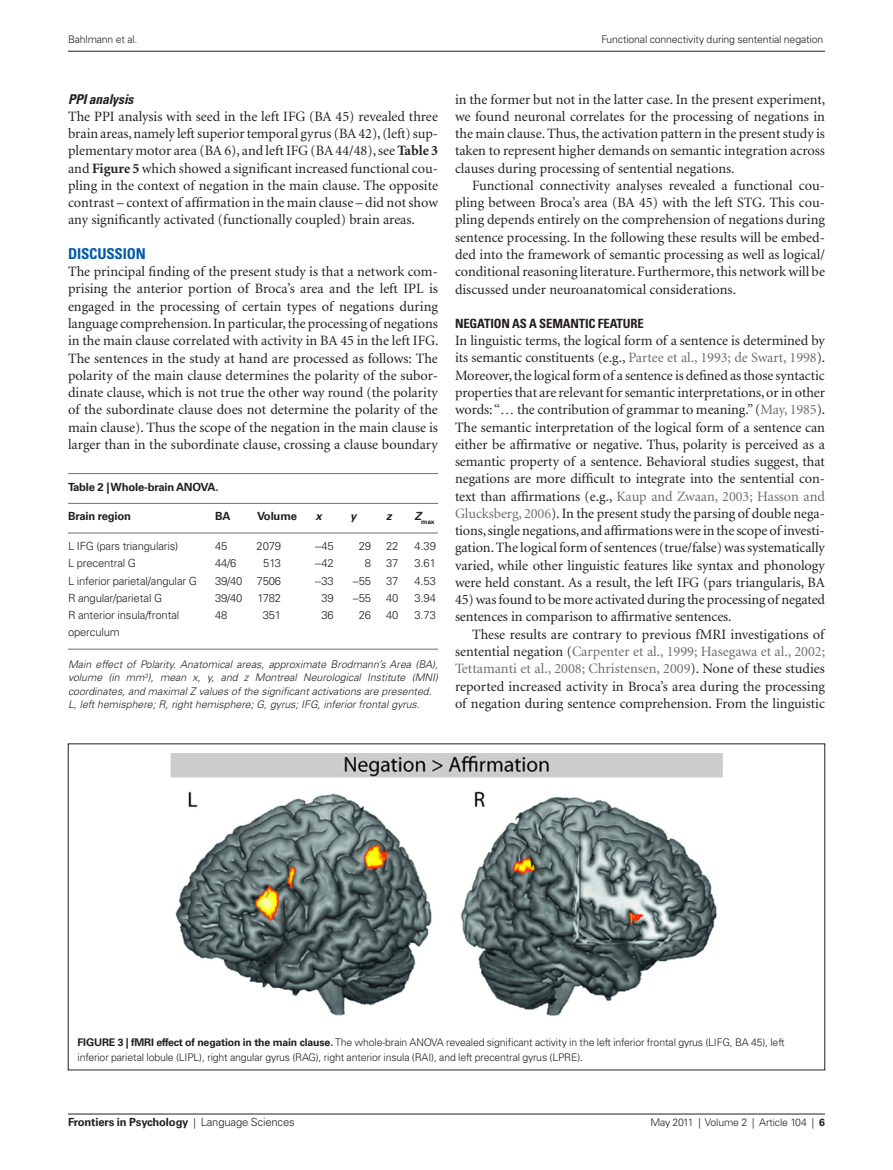
<style>
.page{position:relative;width:893px;height:1170px;background:#fff}
.page>*{position:absolute;margin:0;border:0;box-sizing:border-box;transform-origin:0 0}
.t1{font:700 condensed 15px "Univers";letter-spacing:-.01em;color:#015aaa}
.t2{font:14.25px/17.2px "Minion";letter-spacing:-.005em;color:#231f20;text-align:justify}
.t3{font:italic 700 condensed 13.5px "Univers";letter-spacing:-.01em;color:#231f20}
.t4{font:700 condensed 12.75px "Univers";letter-spacing:-.01em;color:#231f20}
.t5{font:300 11.25px "Univers";letter-spacing:-.015em;color:#231f20}
.t6{font:700 11.25px "Univers";letter-spacing:-.015em;color:#231f20}
.t7{font:italic 700 11.25px "Univers";color:#231f20}
.t8{font:300 10.5px/14.2px "Univers";letter-spacing:-.015em;color:#231f20}
.t9{font:italic 300 10.5px/13.5px "Univers";color:#231f20}
.t10{font:700 6.6px "Univers";color:#231f20}
.s1{font-weight:700}
.s2{color:#6c6d70}
.s3{font-weight:300;font-size:10.5px}
.s4{font-weight:300}
</style>
<div class="page">
<hr style="left:68px;top:473px;width:370px;height:1px;background:#6c6d70">
<hr style="left:68px;top:503px;width:370px;height:1px;background:#6c6d70">
<hr style="left:68px;top:532px;width:370px;height:1px;background:#6c6d70">
<hr style="left:68px;top:648px;width:370px;height:1px;background:#6c6d70">
<img style="left:170px;top:753px;width:553px;height:262px">
<hr style="left:68px;top:51px;width:757px;height:1px;background:#231f20">
<hr style="left:68px;top:1113px;width:757px;height:1px;background:#231f20">
<p class="t8" style="left:68px;top:32px;width:71px">Bahlmann et al.</p>
<p class="t8" style="left:601px;top:32px;width:223px">Functional connectivity during sentential negation</p>
<p class="t3" style="left:68px;top:90px;width:67px">PPI analysis</p>
<p class="t2" style="left:68px;top:108px;width:372px">The PPI analysis with seed in the left IFG (BA 45) revealed three brain areas, namely left superior temporal gyrus (BA 42), (left) sup&shy;plementary motor area (BA 6), and left IFG (BA 44/48), see <span class="s1">Table 3 </span>and <span class="s1">Figure 5</span> which showed a significant increased functional cou&shy;pling in the context of negation in the main clause. The opposite contrast – context of affirmation in the main clause – did not show any significantly activated (functionally coupled) brain areas.</p>
<p class="t1" style="left:68px;top:244px;width:79px">DISCUSSION</p>
<p class="t2" style="left:68px;top:263px;width:372px">The principal finding of the present study is that a network com&shy;prising the anterior portion of Broca’s area and the left IPL is engaged in the processing of certain types of negations during language comprehension. In particular, the processing of negations in the main clause correlated with activity in BA 45 in the left IFG.<br>The sentences in the study at hand are processed as follows: The polarity of the main clause determines the polarity of the subor&shy;dinate clause, which is not true the other way round (the polarity of the subordinate clause does not determine the polarity of the main clause). Thus the scope of the negation in the main clause is larger than in the subordinate clause, crossing a clause boundary</p>
<p class="t6" style="left:68px;top:480px;width:152px">Table 2 | Whole-brain ANOVA.</p>
<p class="t6" style="left:68px;top:510px;width:65px">Brain region</p>
<p class="t6" style="left:215px;top:510px;width:17px">BA</p>
<p class="t6" style="left:257px;top:510px;width:42px">Volume</p>
<p class="t7" style="left:316px;top:510px;width:8px">x</p>
<p class="t7" style="left:350px;top:510px;width:8px">y</p>
<p class="t7" style="left:386px;top:510px;width:7px">z</p>
<p class="t10" style="left:415px;top:518px;width:22px"><sup>Z</sup>max</p>
<p class="t5" style="left:68px;top:539px;width:112px">L IFG (pars triangularis)</p>
<p class="t5" style="left:215px;top:539px;width:14px">45</p>
<p class="t5" style="left:257px;top:539px;width:26px">2079</p>
<p class="t5" style="left:315px;top:539px;width:20px">−45</p>
<p class="t5" style="left:359px;top:539px;width:14px">29</p>
<p class="t5" style="left:386px;top:539px;width:14px">22</p>
<p class="t5" style="left:415px;top:539px;width:23px">4.39</p>
<p class="t5" style="left:68px;top:556px;width:69px">L precentral G</p>
<p class="t5" style="left:215px;top:556px;width:23px">44/6</p>
<p class="t5" style="left:263px;top:556px;width:19px">513</p>
<p class="t5" style="left:315px;top:556px;width:20px">−42</p>
<p class="t5" style="left:365px;top:556px;width:8px">8</p>
<p class="t5" style="left:386px;top:556px;width:14px">37</p>
<p class="t5" style="left:415px;top:556px;width:23px">3.61</p>
<p class="t5" style="left:68px;top:573px;width:130px">L inferior parietal/angular G</p>
<p class="t5" style="left:215px;top:573px;width:29px">39/40</p>
<p class="t5" style="left:257px;top:573px;width:26px">7506</p>
<p class="t5" style="left:315px;top:573px;width:20px">−33</p>
<p class="t5" style="left:353px;top:573px;width:20px">−55</p>
<p class="t5" style="left:386px;top:573px;width:14px">37</p>
<p class="t5" style="left:414px;top:573px;width:23px">4.53</p>
<p class="t5" style="left:68px;top:591px;width:96px">R angular/parietal G</p>
<p class="t5" style="left:215px;top:591px;width:29px">39/40</p>
<p class="t5" style="left:257px;top:591px;width:25px">1782</p>
<p class="t5" style="left:321px;top:591px;width:14px">39</p>
<p class="t5" style="left:353px;top:591px;width:20px">−55</p>
<p class="t5" style="left:386px;top:591px;width:14px">40</p>
<p class="t5" style="left:414px;top:591px;width:23px">3.94</p>
<p class="t5" style="left:68px;top:608px;width:113px">R anterior insula/frontal</p>
<p class="t5" style="left:215px;top:608px;width:14px">48</p>
<p class="t5" style="left:263px;top:608px;width:20px">351</p>
<p class="t5" style="left:321px;top:608px;width:14px">36</p>
<p class="t5" style="left:359px;top:608px;width:14px">26</p>
<p class="t5" style="left:386px;top:608px;width:14px">40</p>
<p class="t5" style="left:414px;top:608px;width:23px">3.73</p>
<p class="t5" style="left:68px;top:625px;width:53px">operculum</p>
<p class="t9" style="left:68px;top:657px;width:371px">Main effect of Polarity. Anatomical areas, approximate Brodmann’s Area (BA), volume (in mm<sup>3</sup>), mean x, y, and z Montreal Neurological Institute (MNI) coordinates, and maximal Z values of the significant activations are presented.<br>L, left hemisphere; R, right hemisphere; G, gyrus; IFG, inferior frontal gyrus.</p>
<p class="t2" style="left:455px;top:91px;width:372px">in the former but not in the latter case. In the present experiment, we found neuronal correlates for the processing of negations in the main clause. Thus, the activation pattern in the present study is taken to represent higher demands on semantic integration across clauses during processing of sentential negations.</p>
<p class="t2" style="left:455px;top:177px;width:371px;text-indent:17px">Functional connectivity analyses revealed a functional cou&shy;pling between Broca’s area (BA 45) with the left STG. This cou&shy;pling depends entirely on the comprehension of negations during sentence processing. In the following these results will be embed&shy;ded into the framework of semantic processing as well as logical/ conditional reasoning literature. Furthermore, this network will be discussed under neuroanatomical considerations.</p>
<p class="t4" style="left:455px;top:315px;width:189px">NEGATION AS A SEMANTIC FEATURE</p>
<p class="t2" style="left:455px;top:332px;width:372px">In linguistic terms, the logical form of a sentence is determined by its semantic constituents (e.g., <span class="s2">Partee et al., 1993; de Swart, 1998</span>).<br>Moreover, the logical form of a sentence is defined as those syntactic properties that are relevant for semantic interpretations, or in other words: “ the contribution of grammar to meaning.” (<span class="s2">May, 1985</span>).<br>The semantic interpretation of the logical form of a sentence can either be affirmative or negative. Thus, polarity is perceived as a semantic property of a sentence. Behavioral studies suggest, that negations are more difficult to integrate into the sentential con&shy;text than affirmations (e.g., <span class="s2">Kaup and Zwaan, 2003; Hasson and Glucksberg, 2006</span>). In the present study the parsing of double nega&shy;tions, single negations, and affirmations were in the scope of investi&shy;gation. The logical form of sentences (true/false) was systematically varied, while other linguistic features like syntax and phonology were held constant. As a result, the left IFG (pars triangularis, BA</p>
<p class="t2" style="left:455px;top:591px;width:372px">45) was found to be more activated during the processing of negated sentences in comparison to affirmative sentences.</p>
<p class="t2" style="left:455px;top:626px;width:372px;text-indent:17px">These results are contrary to previous fMRI investigations of sentential negation (<span class="s2">Carpenter et al., 1999; Hasegawa et al., 2002; Tettamanti et al., 2008; Christensen, 2009</span>). None of these studies reported increased activity in Broca’s area during the processing of negation during sentence comprehension. From the linguistic</p>
<p class="t8" style="left:78px;top:1035px;width:708px"><span class="s1">Figure 3 | fMRI effect of negation in the main clause.</span> The whole-brain ANOVA revealed significant activity in the left inferior frontal gyrus (LIFG, BA 45), left inferior parietal lobule (LIPL), right angular gyrus (RAG), right anterior insula (RAI), and left precentral gyrus (LPRE).</p>
<p class="t6" style="left:68px;top:1115px;width:228px">Frontiers in Psychology <span class="s3">|</span> <span class="s4">Language Sciences</span></p>
<p class="t8" style="left:650px;top:1115px;width:176px">May 2011 | Volume 2 | Article 104 | <span class="s1">6</span></p>
</div>
